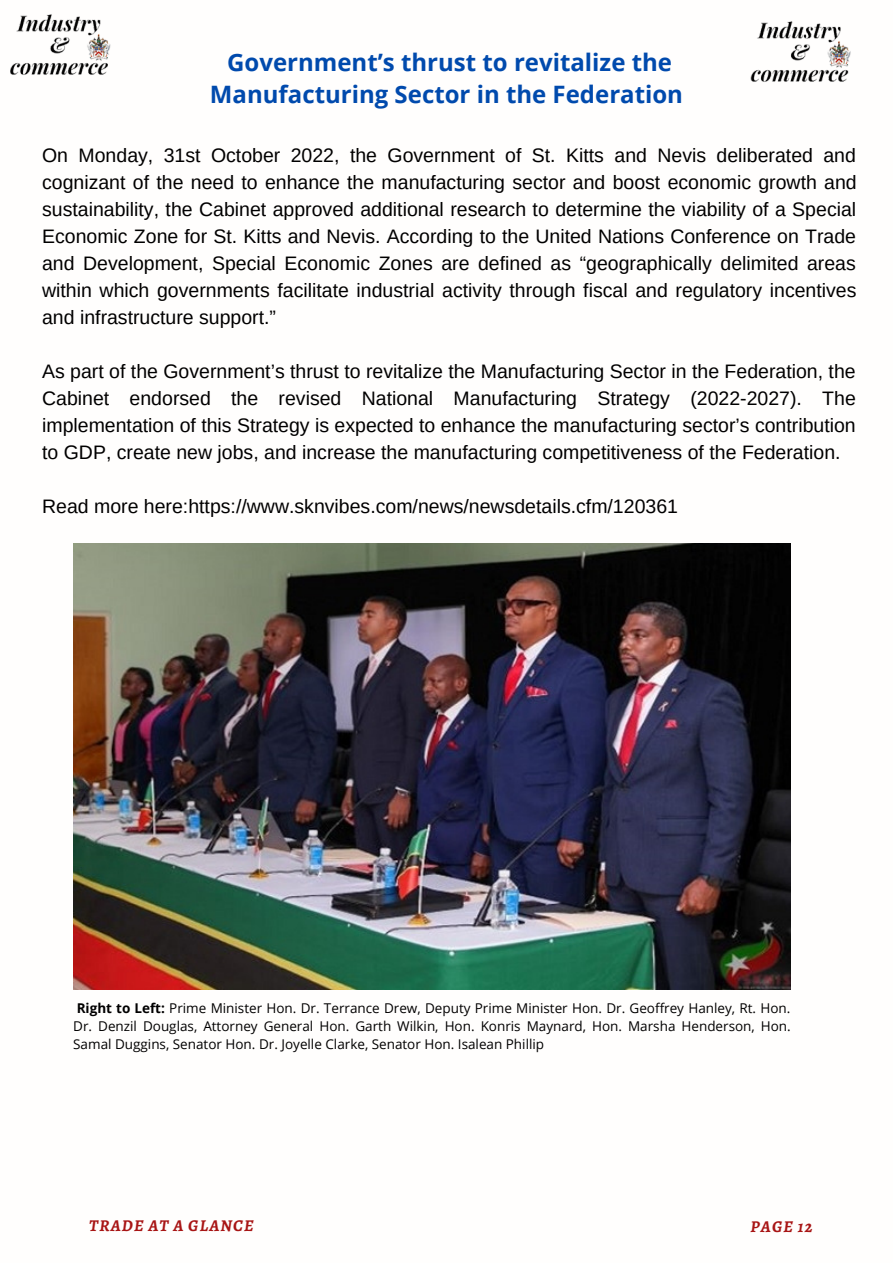
<style>
.page{position:relative;width:893px;height:1264px;background:#fff}
.page>*{position:absolute;margin:0;border:0;box-sizing:border-box;transform-origin:0 0}
.t1{font:700 24px/32.5px "Open Sans";color:#004aad;text-align:center}
.t2{font:19.5px/27px "Arimo";color:#000;text-align:justify}
.t3{font:italic 700 16.5px "Alegreya";letter-spacing:.07em;color:#a81515}
.t4{font:13.5px/18px "Open Sans";color:#000;text-align:justify}
.s1{font-weight:700}
</style>
<div class="page">
<img style="left:10px;top:14px;width:101px;height:61px">
<img style="left:750px;top:21px;width:101px;height:61px">
<img style="left:73px;top:544px;width:717px;height:445px">
<p class="t1" style="left:210px;top:45px;width:474px">Government’s thrust to revitalize the<br>Manufacturing Sector in the Federation</p>
<p class="t2" style="left:42px;top:142px;width:816px">On Monday, 31st October 2022, the Government of St. Kitts and Nevis deliberated and cognizant of the need to enhance the manufacturing sector and boost economic growth and sustainability, the Cabinet approved additional research to determine the viability of a Special Economic Zone for St. Kitts and Nevis. According to the United Nations Conference on Trade and Development, Special Economic Zones are defined as “geographically delimited areas within which governments facilitate industrial activity through fiscal and regulatory incentives and infrastructure support.”</p>
<p class="t2" style="left:42px;top:357px;width:815px">As part of the Government’s thrust to revitalize the Manufacturing Sector in the Federation, the Cabinet endorsed the revised National Manufacturing Strategy (2022-2027). The implementation of this Strategy is expected to enhance the manufacturing sector’s contribution to GDP, create new jobs, and increase the manufacturing competitiveness of the Federation.</p>
<p class="t2" style="left:42px;top:492px;width:637px">Read more here:https://www.sknvibes.com/news/newsdetails.cfm/120361</p>
<p class="t4" style="left:73px;top:998px;width:719px"><span class="s1">Right to Left:</span> Prime Minister Hon. Dr. Terrance Drew, Deputy Prime Minister Hon. Dr. Geoffrey Hanley, Rt. Hon.<br>Dr. Denzil Douglas, Attorney General Hon. Garth Wilkin, Hon. Konris Maynard, Hon. Marsha Henderson, Hon.<br>Samal Duggins, Senator Hon. Dr. Joyelle Clarke, Senator Hon. Isalean Phillip</p>
<p class="t3" style="left:89px;top:1214px;width:166px">TRADE AT A GLANCE</p>
<p class="t3" style="left:750px;top:1214px;width:63px">PAGE 12</p>
</div>
